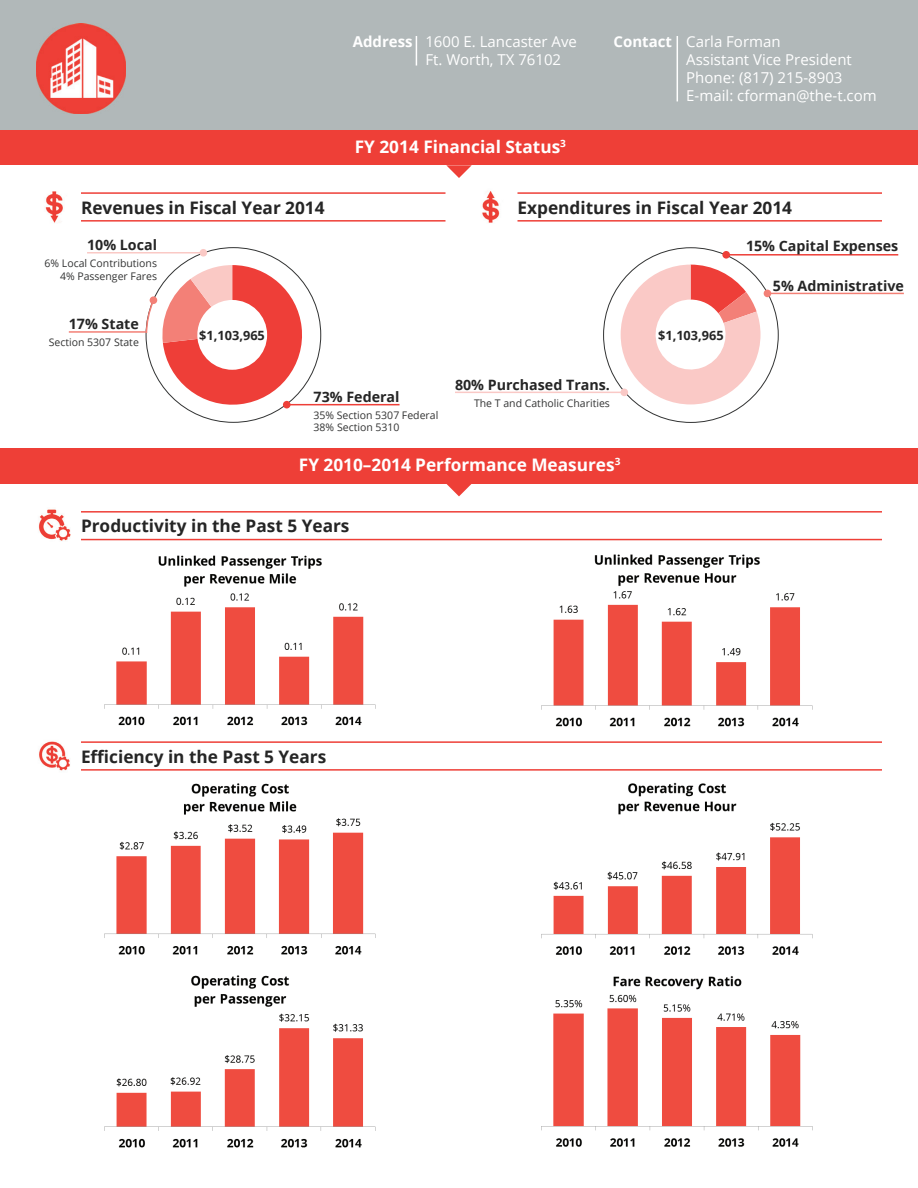
<style>
.page{position:relative;width:918px;height:1188px;background:#fff}
.page>*{position:absolute;margin:0;border:0;box-sizing:border-box;transform-origin:0 0}
.t1{font:700 17.25px "Open Sans";color:#252525}
.t2{font:700 17.25px "Open Sans";color:#fff}
.t3{font:15px/18px "Open Sans";color:#fff}
.t4{font:700 15px "Open Sans";color:#fff}
.t5{font:700 14.25px "Open Sans";color:#252525}
.t6{font:700 12.75px "Open Sans";color:#252525}
.t7{font:10.5px/12.6px "Open Sans";color:#333434}
.s1{font-weight:700}
</style>
<div class="page">
<div style="left:0;top:129px;width:918px;height:36px;background:#ee3f37"></div>
<svg style="left:446px;top:165px;width:26px;height:13px"></svg>
<div style="left:0;top:448px;width:918px;height:36px;background:#ee3f37"></div>
<svg style="left:446px;top:484px;width:26px;height:12px"></svg>
<div style="left:0;top:0;width:918px;height:129px;background:#b1b8b9"></div>
<hr style="left:81px;top:192px;width:365px;height:2px;background:#ee3f37">
<hr style="left:81px;top:220px;width:365px;height:2px;background:#ee3f37">
<hr style="left:518px;top:192px;width:364px;height:2px;background:#ee3f37">
<hr style="left:518px;top:220px;width:364px;height:2px;background:#ee3f37">
<hr style="left:81px;top:741px;width:801px;height:2px;background:#ee3f37">
<hr style="left:81px;top:769px;width:801px;height:2px;background:#ee3f37">
<hr style="left:81px;top:511px;width:801px;height:2px;background:#ee3f37">
<hr style="left:81px;top:539px;width:801px;height:1px;background:#ee3f37">
<img style="left:104px;top:555px;width:272px;height:171px">
<img style="left:541px;top:554px;width:272px;height:173px">
<img style="left:104px;top:783px;width:272px;height:172px">
<img style="left:541px;top:782px;width:272px;height:173px">
<img style="left:104px;top:975px;width:272px;height:173px">
<img style="left:541px;top:976px;width:272px;height:171px">
<hr style="left:416px;top:36px;width:1px;height:30px;background:#fff">
<hr style="left:677px;top:36px;width:1px;height:65px;background:#fff">
<hr style="left:767px;top:293px;width:137px;height:1px;background:#f38075">
<div style="left:764px;top:290px;width:7px;height:7px;background:#f38077;border-radius:50%"></div>
<hr style="left:455px;top:392px;width:169px;height:1px;background:#fac9c6">
<hr style="left:726px;top:254px;width:172px;height:2px;background:#ee3f38">
<div style="left:722px;top:251px;width:8px;height:8px;background:#ee3f38;border-radius:50%"></div>
<hr style="left:87px;top:252px;width:116px;height:2px;background:#fac9c5">
<hr style="left:287px;top:404px;width:113px;height:1px;background:#ee3f38">
<hr style="left:69px;top:331px;width:77px;height:2px;background:#f38076">
<div style="left:200px;top:249px;width:7px;height:8px;background:#fac9c5;border-radius:50%"></div>
<svg style="left:621px;top:265px;width:140px;height:139px"></svg>
<svg style="left:146px;top:265px;width:160px;height:144px"></svg>
<img style="left:36px;top:24px;width:90px;height:90px">
<img style="left:45px;top:191px;width:18px;height:32px">
<img style="left:38px;top:509px;width:33px;height:32px">
<img style="left:39px;top:741px;width:31px;height:30px">
<img style="left:482px;top:191px;width:18px;height:32px">
<p class="t3" style="left:353px;top:33px;width:226px"><span class="s1">Address</span> 1600 E. Lancaster Ave</p>
<p class="t4" style="left:614px;top:31px;width:60px">Contact</p>
<p class="t3" style="left:425px;top:51px;width:137px">Ft. Worth, TX 76102</p>
<p class="t3" style="left:686px;top:33px;width:192px">Carla Forman<br>Assistant Vice President<br>Phone: (817) 215-8903<br>E-mail: cforman@the-t.com</p>
<p class="t2" style="left:355px;top:135px;width:213px">FY 2014 Financial Status<sup>3</sup></p>
<p class="t1" style="left:81px;top:195px;width:245px">Revenues in Fiscal Year 2014</p>
<p class="t1" style="left:517px;top:195px;width:276px">Expenditures in Fiscal Year 2014</p>
<p class="t5" style="left:87px;top:235px;width:71px">10% Local</p>
<p class="t7" style="left:45px;top:257px;width:114px;text-align:right">6% Local Contributions<br>4% Passenger Fares</p>
<p class="t5" style="left:69px;top:314px;width:72px">17% State</p>
<p class="t7" style="left:49px;top:336px;width:92px">Section 5307 State</p>
<p class="t6" style="left:199px;top:326px;width:67px">$1,103,965</p>
<p class="t5" style="left:314px;top:387px;width:87px">73% Federal</p>
<p class="t7" style="left:314px;top:408px;width:126px">35% Section 5307 Federal<br>38% Section 5310</p>
<p class="t5" style="left:455px;top:374px;width:156px">80% Purchased Trans.</p>
<p class="t7" style="left:474px;top:396px;width:137px">The T and Catholic Charities</p>
<p class="t2" style="left:299px;top:452px;width:323px">FY 2010–2014 Performance Measures<sup>3</sup></p>
<p class="t1" style="left:81px;top:514px;width:270px">Productivity in the Past 5 Years</p>
<p class="t6" style="left:658px;top:326px;width:67px">$1,103,965</p>
<p class="t5" style="left:746px;top:236px;width:154px">15% Capital Expenses</p>
<p class="t5" style="left:773px;top:275px;width:132px">5% Administrative</p>
<p class="t1" style="left:81px;top:744px;width:247px">Efficiency in the Past 5 Years</p>
</div>
